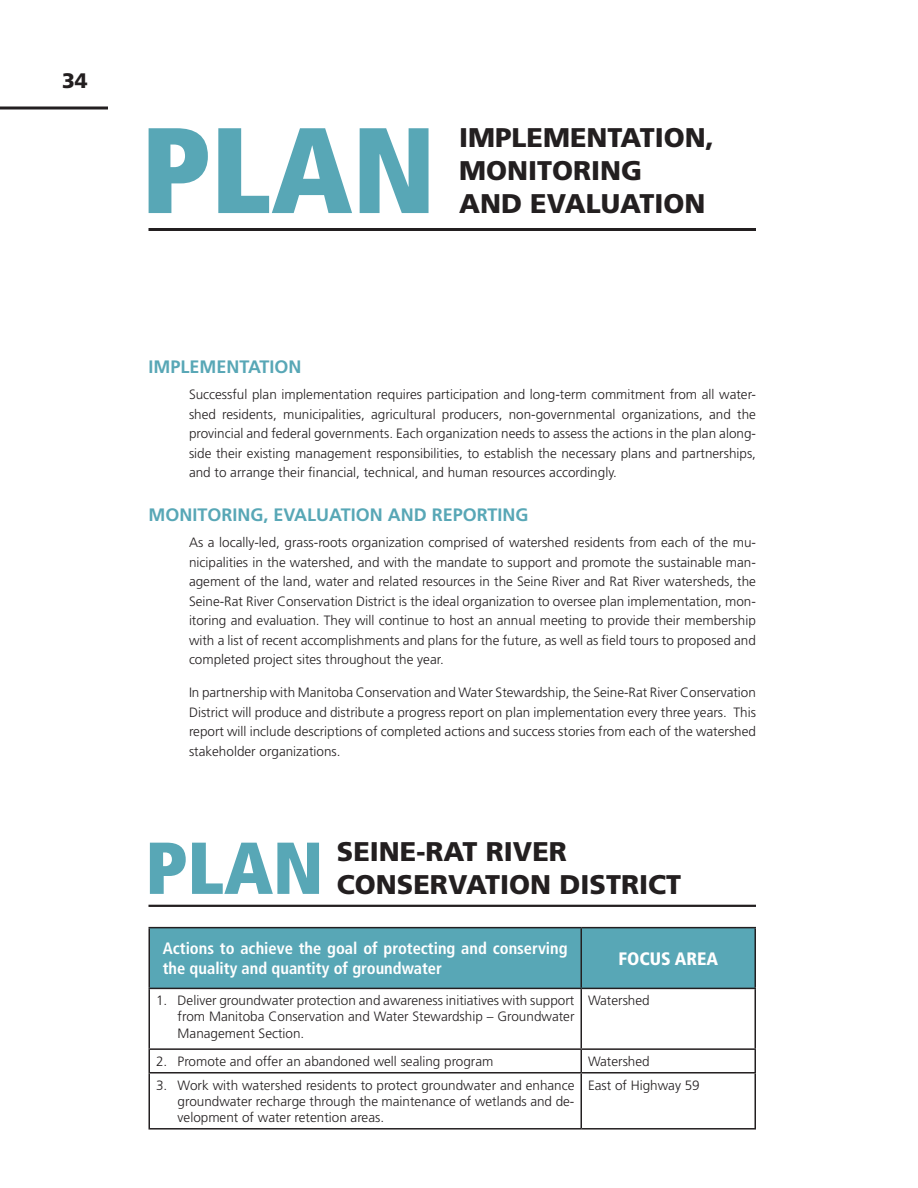
<style>
.page{position:relative;width:918px;height:1188px;background:#fff}
.page>*{position:absolute;margin:0;border:0;box-sizing:border-box;transform-origin:0 0}
.Heading_-_01{font:900 condensed 121.5px "Frutiger";color:#58a7b6}
.Implementation_Plan{font:900 condensed 73.35px "Frutiger";color:#58a7b6}
.Heading_-_01-2{font:900 27px/32.8px "Frutiger";color:#231f20}
.Implementation_Plan-2{font:900 27px/32.4px "Frutiger";color:#231f20}
.t1{font:900 21px "Frutiger";color:#231f20}
.Subhead_-_Plan{font:700 18px "Frutiger";color:#58a7b6}
.Basic_-_No_Indents{font:900 condensed 18px "Frutiger";color:#fff}
.Basic_-_No_Indents-2{font:700 condensed 16.5px/19.5px "Frutiger";color:#fff}
.Plan_Tables{font:300 13.5px/19.5px "Frutiger";color:#231f20;text-align:justify}
.Plan_Tables_No_Inden{font:300 13.5px "Frutiger";color:#231f20}
</style>
<div class="page">
<svg style="left:0;top:106px;width:108px;height:4px"></svg>
<hr style="left:148px;top:905px;width:608px;height:2px;background:#231f20">
<div style="left:150px;top:928px;width:604px;height:60px;background:#58a7b6"></div>
<hr style="left:148px;top:927px;width:433px;height:1px;background:#231f20">
<hr style="left:148px;top:928px;width:2px;height:60px;background:#231f20">
<hr style="left:581px;top:927px;width:175px;height:1px;background:#231f20">
<hr style="left:580px;top:928px;width:2px;height:60px;background:#231f20">
<hr style="left:754px;top:928px;width:2px;height:60px;background:#231f20">
<hr style="left:148px;top:988px;width:433px;height:1px;background:#231f20">
<hr style="left:148px;top:989px;width:2px;height:59px;background:#231f20">
<hr style="left:581px;top:988px;width:175px;height:1px;background:#231f20">
<hr style="left:580px;top:989px;width:2px;height:59px;background:#231f20">
<hr style="left:754px;top:989px;width:2px;height:59px;background:#231f20">
<hr style="left:148px;top:1048px;width:433px;height:2px;background:#231f20">
<hr style="left:148px;top:1050px;width:2px;height:22px;background:#231f20">
<hr style="left:581px;top:1048px;width:175px;height:2px;background:#231f20">
<hr style="left:580px;top:1050px;width:2px;height:22px;background:#231f20">
<hr style="left:754px;top:1050px;width:2px;height:22px;background:#231f20">
<hr style="left:148px;top:1072px;width:433px;height:2px;background:#231f20">
<hr style="left:148px;top:1074px;width:2px;height:54px;background:#231f20">
<hr style="left:581px;top:1072px;width:175px;height:2px;background:#231f20">
<hr style="left:580px;top:1074px;width:2px;height:54px;background:#231f20">
<hr style="left:754px;top:1074px;width:2px;height:54px;background:#231f20">
<hr style="left:148px;top:1128px;width:433px;height:2px;background:#231f20">
<hr style="left:581px;top:1128px;width:175px;height:2px;background:#231f20">
<hr style="left:148px;top:228px;width:608px;height:3px;background:#231f20">
<p class="t1" style="left:62px;top:68px;width:27px">34</p>
<p class="Heading_-_01" style="left:141px;top:97px;width:296px">PLAN</p>
<p class="Heading_-_01-2" style="left:459px;top:121px;width:257px">IMPLEMENTATION,<br>MONITORING<br>AND EVALUATION</p>
<p class="Subhead_-_Plan" style="left:148px;top:356px;width:155px">IMPLEMENTATION</p>
<p class="Plan_Tables" style="left:189px;top:385px;width:569px">Successful plan implementation requires participation and long-term commitment from all water&shy;shed residents, municipalities, agricultural producers, non-governmental organizations, and the provincial and federal governments. Each organization needs to assess the actions in the plan along&shy;side their existing management responsibilities, to establish the necessary plans and partnerships, and to arrange their financial, technical, and human resources accordingly.</p>
<p class="Subhead_-_Plan" style="left:148px;top:504px;width:381px">MONITORING, EVALUATION AND REPORTING</p>
<p class="Plan_Tables" style="left:189px;top:533px;width:569px">As a locally-led, grass-roots organization comprised of watershed residents from each of the mu&shy;nicipalities in the watershed, and with the mandate to support and promote the sustainable man&shy;agement of the land, water and related resources in the Seine River and Rat River watersheds, the Seine-Rat River Conservation District is the ideal organization to oversee plan implementation, mon&shy;itoring and evaluation. They will continue to host an annual meeting to provide their membership with a list of recent accomplishments and plans for the future, as well as field tours to proposed and completed project sites throughout the year.</p>
<p class="Plan_Tables" style="left:189px;top:683px;width:569px">In partnership with Manitoba Conservation and Water Stewardship, the Seine-Rat River Conservation District will produce and distribute a progress report on plan implementation every three years. This report will include descriptions of completed actions and success stories from each of the watershed stakeholder organizations.</p>
<p class="Implementation_Plan" style="left:145px;top:824px;width:180px">PLAN</p>
<p class="Implementation_Plan-2" style="left:337px;top:836px;width:346px">SEINE-RAT RIVER<br>CONSERVATION DISTRICT</p>
<p class="Basic_-_No_Indents-2" style="left:163px;top:939px;width:406px">Actions to achieve the goal of protecting and conserving the quality and quantity of groundwater</p>
<p class="Basic_-_No_Indents" style="left:618px;top:948px;width:101px">FOCUS AREA</p>
<p class="Plan_Tables" style="left:178px;top:993px;width:398px;line-height:16.2px;text-indent:-22px">1. Deliver groundwater protection and awareness initiatives with support from Manitoba Conservation and Water Stewardship – Groundwater Management Section.</p>
<p class="Plan_Tables_No_Inden" style="left:588px;top:993px;width:63px">Watershed</p>
<p class="Plan_Tables" style="left:156px;top:1052px;width:339px">2. Promote and offer an abandoned well sealing program</p>
<p class="Plan_Tables_No_Inden" style="left:588px;top:1054px;width:63px">Watershed</p>
<p class="Plan_Tables" style="left:178px;top:1077px;width:398px;line-height:16.2px;text-indent:-22px">3. Work with watershed residents to protect groundwater and enhance groundwater recharge through the maintenance of wetlands and de&shy;velopment of water retention areas.</p>
<p class="Plan_Tables_No_Inden" style="left:588px;top:1077px;width:113px">East of Highway 59</p>
</div>
